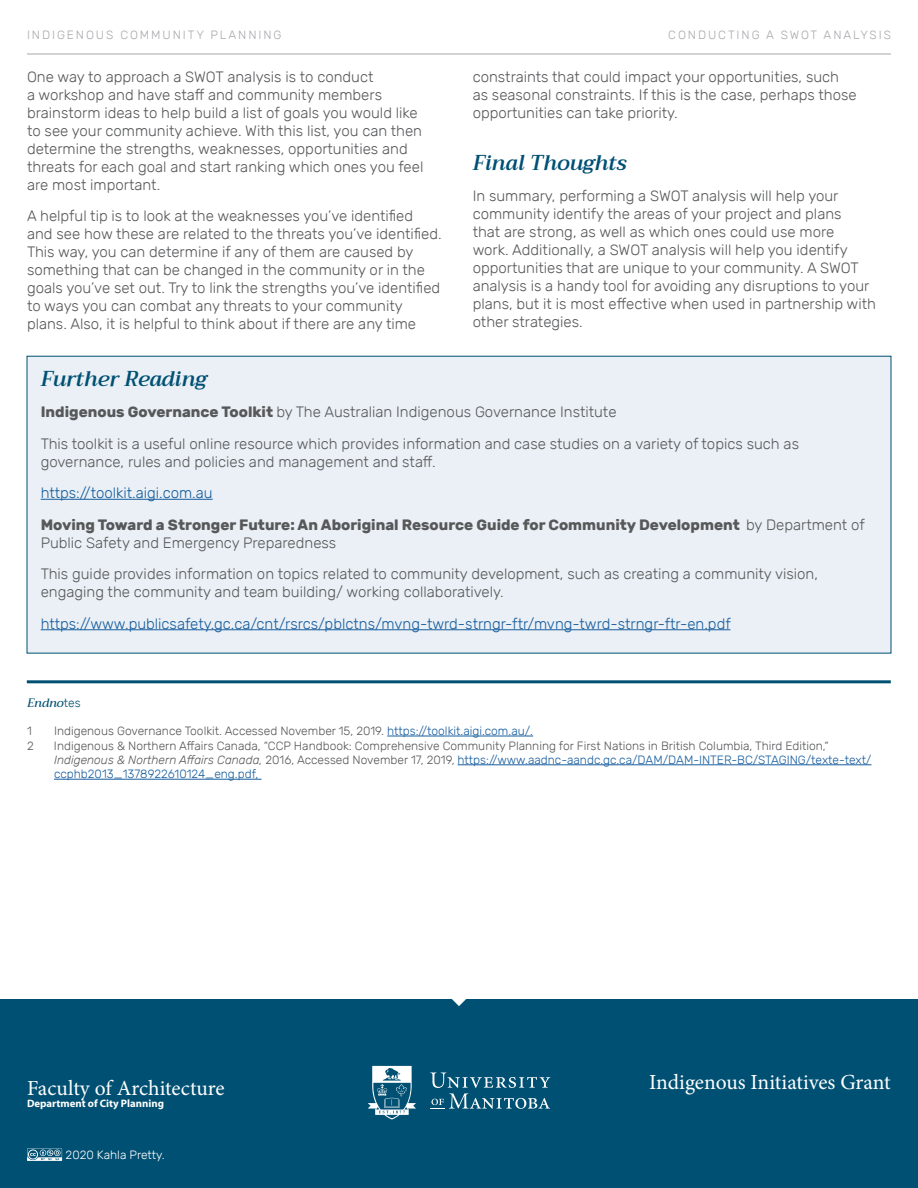
<style>
.page{position:relative;width:918px;height:1188px;background:#fff}
.page>*{position:absolute;margin:0;border:0;box-sizing:border-box;transform-origin:0 0}
.t1{font:21.45px "Minion Pro";letter-spacing:-.005em;color:#fff}
.Subtitles{font:italic 600 21px "Trirong";color:#005073}
.Body_Text{font:300 15px/18px "Rubik";color:#57585a}
.Body_Text-2{font:700 15px/18px "Rubik";color:#57585a}
.Body_Text-3{font:300 15px "Rubik";color:#175d9e}
.Endnotes{font:300 12px/14.4px "Rubik";color:#57585a}
.t2{font:300 12px "Rubik";letter-spacing:.16em;color:#a8a9ad}
.t3{font:300 12px "Rubik";color:#fff}
.Endnotes-2{font:italic 500 12px "Trirong";color:#005073}
.t4{font:700 10.8px "Myriad Pro";color:#fff}
.s1{font-weight:700}
.s2{font-weight:300}
.s3{font-family:"Rubik";font-weight:300;font-style:normal}
.s4{color:#175d9e}
.s5{font-style:italic}
</style>
<div class="page">
<hr style="left:27px;top:54px;width:864px;height:1px;background:#a8a9ad">
<div style="left:0;top:999px;width:918px;height:189px;background:#005073"></div>
<svg style="left:430px;top:1073px;width:120px;height:36px"></svg>
<svg style="left:368px;top:1066px;width:48px;height:54px"></svg>
<svg style="left:452px;top:999px;width:14px;height:7px"></svg>
<div style="left:27px;top:356px;width:864px;height:297px;background:#eaf0f5"></div>
<hr style="left:41px;top:499px;width:172px;height:1px;background:#175d9e">
<hr style="left:41px;top:629px;width:689px;height:1px;background:#175d9e">
<hr style="left:387px;top:736px;width:146px;height:1px;background:#175d9e">
<hr style="left:458px;top:765px;width:413px;height:1px;background:#175d9e">
<hr style="left:54px;top:779px;width:208px;height:1px;background:#175d9e">
<hr style="left:27px;top:680px;width:864px;height:3px;background:#005073">
<svg style="left:27px;top:1148px;width:35px;height:13px"></svg>
<p class="t2" style="left:27px;top:28px;width:256px">INDIGENOUS COMMUNITY PLANNING</p>
<p class="t2" style="left:668px;top:28px;width:58px">Conducti</p>
<p class="t2" style="left:742px;top:28px;width:136px">ng a SWOT Analysis</p>
<p class="Body_Text" style="left:27px;top:67px;width:398px">One way to approach a SWOT analysis is to conduct<br>a workshop and have staff and community members brainstorm ideas to help build a list of goals you would like to see your community achieve. With this list, you can then determine the strengths, weaknesses, opportunities and threats for each goal and start ranking which ones you feel are most important.</p>
<p class="Body_Text" style="left:27px;top:207px;width:416px">A helpful tip is to look at the weaknesses you’ve identified and see how these are related to the threats you’ve identified.<br>This way, you can determine if any of them are caused by something that can be changed in the community or in the goals you’ve set out. Try to link the strengths you’ve identified to ways you can combat any threats to your community plans. Also, it is helpful to think about if there are any time</p>
<p class="Body_Text" style="left:473px;top:67px;width:385px">constraints that could impact your opportunities, such as seasonal constraints. If this is the case, perhaps those opportunities can take priority.</p>
<p class="Subtitles" style="left:473px;top:145px;width:156px">Final Thoughts</p>
<p class="Body_Text" style="left:473px;top:187px;width:405px">In summary, performing a SWOT analysis will help your community identify the areas of your project and plans<br>that are strong, as well as which ones could use more<br>work. Additionally, a SWOT analysis will help you identify opportunities that are unique to your community. A SWOT analysis is a handy tool for avoiding any disruptions to your plans, but it is most effective when used in partnership with other strategies.</p>
<p class="Subtitles" style="left:41px;top:361px;width:168px">Further Reading</p>
<p class="Body_Text" style="left:41px;top:403px;width:577px"><span class="s1">Indigenous Governance Toolkit</span> by The Australian Indigenous Governance Institute</p>
<p class="Body_Text" style="left:41px;top:435px;width:760px">This toolkit is a useful online resource which provides information and case studies on a variety of topics such as governance, rules and policies and management and staff.</p>
<p class="Body_Text-3" style="left:41px;top:485px;width:173px">https://toolkit.aigi.com.au</p>
<p class="Body_Text-2" style="left:41px;top:516px;width:826px">Moving Toward a Stronger Future: An Aboriginal Resource Guide for Community Development <span class="s2">by D epartment of<br>Public Safety and Emergency Preparedness</span></p>
<p class="Body_Text" style="left:41px;top:565px;width:779px">This guide provides information on topics related to community development, such as creating a community vision, engaging the community and team building/ working collaboratively.</p>
<p class="Body_Text-3" style="left:41px;top:615px;width:692px">https://www.publicsafety.gc.ca/cnt/rsrcs/pblctns/mvng-twrd-strngr-ftr/mvng-twrd-strngr-ftr-en.pdf</p>
<p class="Endnotes-2" style="left:27px;top:696px;width:55px">Endno<span class="s3">tes</span></p>
<p class="Endnotes" style="left:27px;top:724px;width:6px">1</p>
<p class="Endnotes" style="left:54px;top:724px;width:481px">Indigenous Governance Toolkit. Accessed N ovember 15, 2019. <span class="s4">https://toolkit.aigi.com.au/.</span></p>
<p class="Endnotes" style="left:27px;top:738px;width:8px">2</p>
<p class="Endnotes" style="left:54px;top:738px;width:819px">Indigenous &amp; Northern Affairs Canada, “CCP Handbook: Comprehensive Community Planning for First Nations in British Columbia, Third Edition,“<br><span class="s5">Indigenous &amp; Northern Affairs Canada,</span> 2016, Accessed N ovember 17, 2019, <span class="s4">https://www.aadnc-aandc.gc.ca/DAM/DAM-INTER-BC/STAGING/texte-text/ ccphb2013_1378922610124_eng.pdf,</span></p>
<p class="t1" style="left:27px;top:1073px;width:199px">Faculty of Architecture</p>
<p class="t4" style="left:27px;top:1097px;width:139px">Department of City Planning</p>
<p class="t3" style="left:66px;top:1148px;width:101px">2020 Kahla Pretty.</p>
<p class="t1" style="left:649px;top:1068px;width:243px">Indigenous Initiatives Grant</p>
</div>
